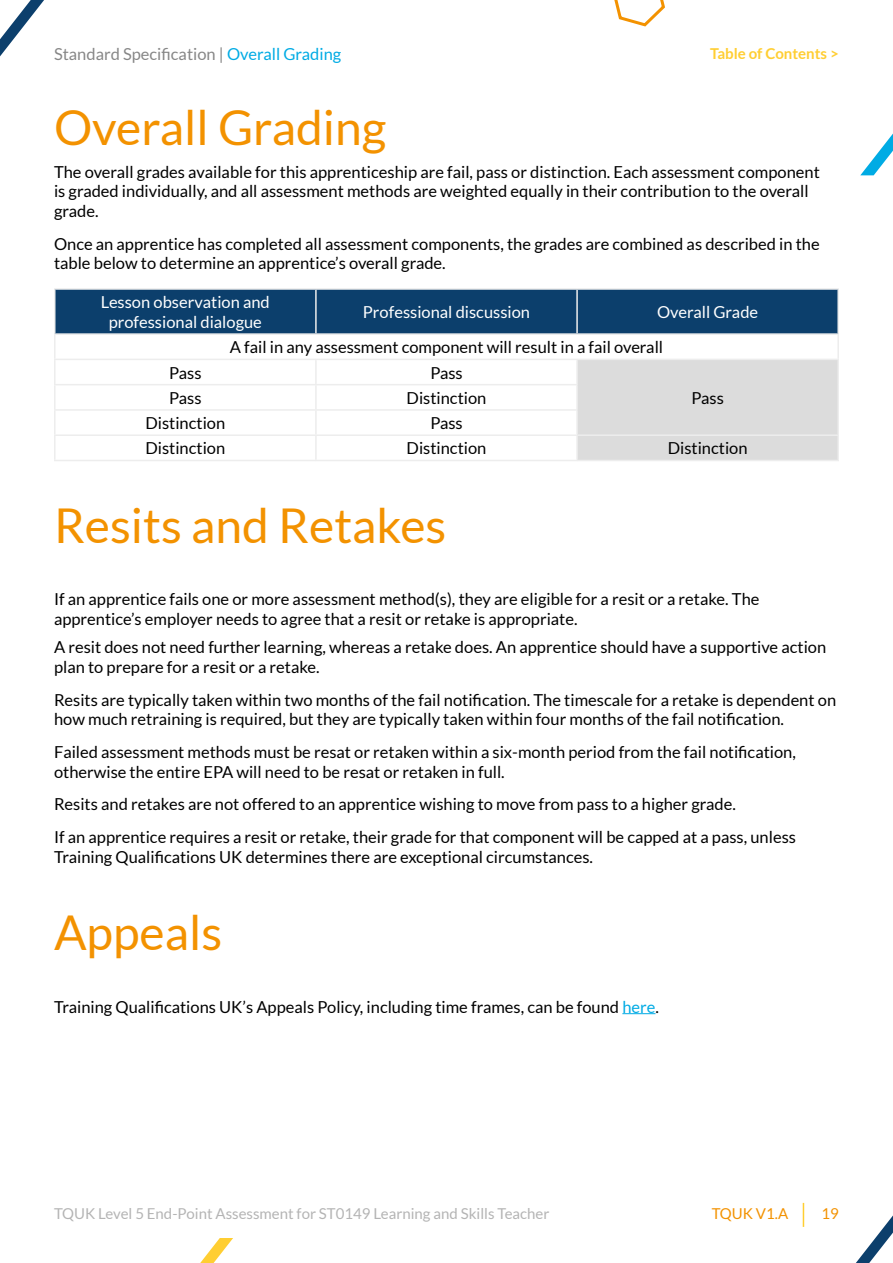
<style>
.page{position:relative;width:893px;height:1263px;background:#fff}
.page>*{position:absolute;margin:0;border:0;box-sizing:border-box;transform-origin:0 0}
.t1{font:48px "Lato";color:#f39200}
.t2{font:16.5px/19.8px "Lato";color:#000}
.t3{font:16.5px/19.8px "Lato";color:#fff;text-align:center}
.t4{font:16.5px "Lato";color:#878787}
.t5{font:15px "Lato";color:#b4b4b4}
.t6{font:700 15px "Lato";color:#ffce32}
.t7{font:15px "Lato";color:#f39200}
.s1{color:#00abe4}
</style>
<div class="page">
<svg style="left:860px;top:133px;width:33px;height:42px"></svg>
<svg style="left:0;top:0;width:44px;height:57px"></svg>
<svg style="left:200px;top:1238px;width:33px;height:25px"></svg>
<svg style="left:802px;top:1202px;width:91px;height:61px"></svg>
<svg style="left:614px;top:0;width:51px;height:27px"></svg>
<hr style="left:622px;top:1013px;width:33px;height:1px;background:#00abe4">
<div style="left:56px;top:290px;width:781px;height:43px;background:#0c3f6c"></div>
<div style="left:578px;top:360px;width:259px;height:100px;background:#dcdcdc"></div>
<hr style="left:54px;top:288px;width:262px;height:2px;background:#ededed">
<hr style="left:54px;top:290px;width:2px;height:43px;background:#ededed">
<hr style="left:316px;top:288px;width:261px;height:2px;background:#ededed">
<hr style="left:315px;top:290px;width:2px;height:43px;background:#ededed">
<hr style="left:577px;top:288px;width:262px;height:2px;background:#ededed">
<hr style="left:576px;top:290px;width:2px;height:43px;background:#ededed">
<hr style="left:837px;top:290px;width:2px;height:43px;background:#ededed">
<hr style="left:54px;top:333px;width:262px;height:2px;background:#ededed">
<hr style="left:54px;top:335px;width:2px;height:24px;background:#ededed">
<hr style="left:54px;top:359px;width:262px;height:1px;background:#ededed">
<hr style="left:54px;top:360px;width:2px;height:24px;background:#ededed">
<hr style="left:54px;top:385px;width:2px;height:24px;background:#ededed">
<hr style="left:316px;top:333px;width:261px;height:2px;background:#ededed">
<hr style="left:316px;top:359px;width:261px;height:1px;background:#ededed">
<hr style="left:315px;top:360px;width:2px;height:24px;background:#ededed">
<hr style="left:315px;top:385px;width:2px;height:24px;background:#ededed">
<hr style="left:577px;top:333px;width:262px;height:2px;background:#ededed">
<hr style="left:837px;top:335px;width:2px;height:24px;background:#ededed">
<hr style="left:577px;top:359px;width:262px;height:1px;background:#ededed">
<hr style="left:576px;top:360px;width:2px;height:24px;background:#ededed">
<hr style="left:837px;top:360px;width:2px;height:25px;background:#ededed">
<hr style="left:576px;top:385px;width:2px;height:24px;background:#ededed">
<hr style="left:837px;top:385px;width:2px;height:25px;background:#ededed">
<hr style="left:837px;top:410px;width:2px;height:24px;background:#ededed">
<hr style="left:577px;top:434px;width:262px;height:2px;background:#ededed">
<hr style="left:837px;top:436px;width:2px;height:24px;background:#ededed">
<hr style="left:577px;top:460px;width:262px;height:1px;background:#ededed">
<hr style="left:54px;top:384px;width:262px;height:1px;background:#ededed">
<hr style="left:54px;top:409px;width:262px;height:2px;background:#ededed">
<hr style="left:54px;top:411px;width:2px;height:23px;background:#ededed">
<hr style="left:54px;top:434px;width:262px;height:2px;background:#ededed">
<hr style="left:54px;top:436px;width:2px;height:24px;background:#ededed">
<hr style="left:54px;top:460px;width:262px;height:1px;background:#ededed">
<hr style="left:316px;top:384px;width:262px;height:1px;background:#ededed">
<hr style="left:316px;top:409px;width:262px;height:2px;background:#ededed">
<hr style="left:315px;top:411px;width:2px;height:23px;background:#ededed">
<hr style="left:315px;top:436px;width:2px;height:24px;background:#ededed">
<hr style="left:576px;top:411px;width:2px;height:23px;background:#ededed">
<hr style="left:576px;top:436px;width:2px;height:24px;background:#ededed">
<hr style="left:316px;top:434px;width:261px;height:2px;background:#ededed">
<hr style="left:316px;top:460px;width:261px;height:1px;background:#ededed">
<p class="t4" style="left:54px;top:45px;width:289px">Standard Specification | <span class="s1">Overall Grading</span></p>
<p class="t6" style="left:710px;top:45px;width:130px">Table of Contents &gt;</p>
<h1 class="t1" style="left:54px;top:101px;width:334px">Overall Grading</h1>
<p class="t2" style="left:54px;top:162px;width:767px">The overall grades available for this apprenticeship are fail, pass or distinction. Each assessment component is graded individually, and all assessment methods are weighted equally in their contribution to the overall grade.</p>
<p class="t2" style="left:54px;top:234px;width:767px">Once an apprentice has completed all assessment components, the grades are combined as described in the table below to determine an apprentice’s overall grade.</p>
<p class="t3" style="left:101px;top:292px;width:171px">Lesson observation and professional dialogue</p>
<p class="t3" style="left:363px;top:302px;width:169px">Professional discussion</p>
<p class="t3" style="left:657px;top:302px;width:103px">Overall Grade</p>
<p class="t2" style="left:230px;top:337px;width:435px">A fail in any assessment component will result in a fail overall</p>
<p class="t2" style="left:169px;top:363px;width:34px">Pass</p>
<p class="t2" style="left:430px;top:363px;width:34px">Pass</p>
<p class="t2" style="left:169px;top:388px;width:34px">Pass</p>
<p class="t2" style="left:407px;top:388px;width:81px">Distinction</p>
<p class="t2" style="left:691px;top:388px;width:34px">Pass</p>
<p class="t2" style="left:145px;top:413px;width:81px">Distinction</p>
<p class="t2" style="left:430px;top:413px;width:34px">Pass</p>
<p class="t2" style="left:145px;top:438px;width:81px">Distinction</p>
<p class="t2" style="left:407px;top:438px;width:81px">Distinction</p>
<p class="t2" style="left:668px;top:438px;width:81px">Distinction</p>
<h1 class="t1" style="left:54px;top:499px;width:394px">Resits and Retakes</h1>
<p class="t2" style="left:54px;top:589px;width:707px">If an apprentice fails one or more assessment method(s), they are eligible for a resit or a retake. The apprentice’s employer needs to agree that a resit or retake is appropriate.</p>
<p class="t2" style="left:54px;top:637px;width:774px">A resit does not need further learning, whereas a retake does. An apprentice should have a supportive action plan to prepare for a resit or a retake.</p>
<p class="t2" style="left:54px;top:690px;width:784px">Resits are typically taken within two months of the fail notification. The timescale for a retake is dependent on how much retraining is required, but they are typically taken within four months of the fail notification.</p>
<p class="t2" style="left:54px;top:742px;width:743px">Failed assessment methods must be resat or retaken within a six-month period from the fail notification, otherwise the entire EPA will need to be resat or retaken in full.</p>
<p class="t2" style="left:54px;top:788px;width:743px;line-height:32.5px">Resits and retakes are not offered to an apprentice wishing to move from pass to a higher grade.<br>If an apprentice requires a resit or retake, their grade for that component will be capped at a pass, unless</p>
<p class="t2" style="left:54px;top:847px;width:541px">Training Qualifications UK determines there are exceptional circumstances.</p>
<h1 class="t1" style="left:54px;top:906px;width:170px">Appeals</h1>
<p class="t2" style="left:54px;top:996px;width:606px">Training Qualifications UK’s Appeals Policy, including time frames, can be found <span class="s1">here</span>.</p>
<p class="t5" style="left:54px;top:1206px;width:497px">TQUK Level 5 End-Point Assessment for ST0149 Learning and Skills Teacher</p>
<p class="t7" style="left:712px;top:1206px;width:78px">TQUK V1.A</p>
<p class="t7" style="left:822px;top:1206px;width:19px">19</p>
</div>
